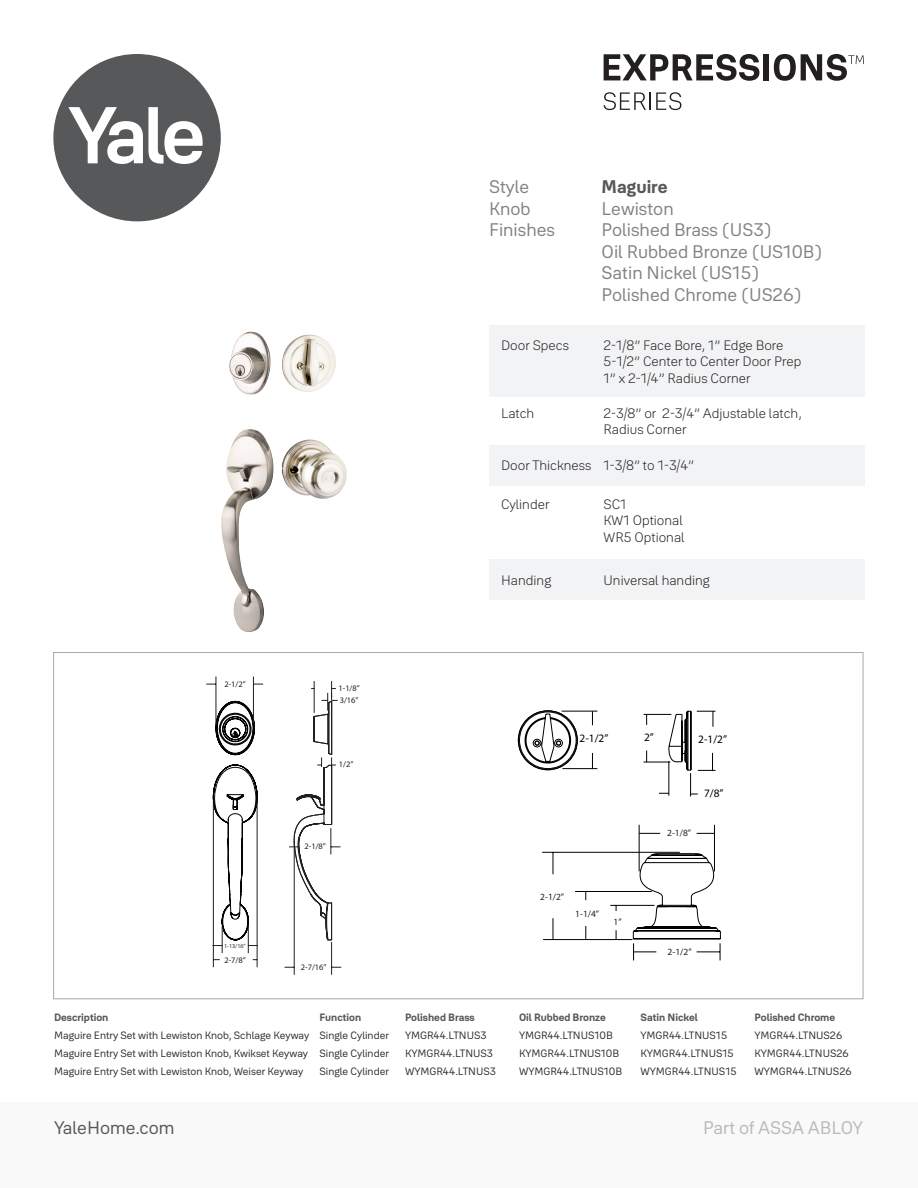
<style>
.page{position:relative;width:918px;height:1188px;background:#fff}
.page>*{position:absolute;margin:0;border:0;box-sizing:border-box;transform-origin:0 0}
.t1{font:18px "Yale Solis";color:#808285}
.t2{font:18px "Yale Solis";color:#b8b9bc}
.t3{font:18px "Yale Solis";color:#575658}
.t4{font:700 18px "Yale Solis";color:#57585a}
.t5{font:300 13.5px/16.2px "Yale Solis";color:#231f20}
.t6{font:11.4px "Myriad Pro";color:#000}
.t7{font:10.5px "Yale Solis";color:#2d2c2e}
.t8{font:700 10.5px "Yale Solis";color:#57585a}
.t9{font:9.45px "Myriad Pro";color:#231f20}
.t10{font:8.4px "Myriad Pro";color:#231f20}
.t11{font:6px "Myriad Pro";color:#231f20}
</style>
<div class="page">
<div style="left:489px;top:325px;width:376px;height:72px;background:#f2f3f4"></div>
<div style="left:489px;top:445px;width:376px;height:40px;background:#f2f3f4"></div>
<div style="left:489px;top:560px;width:376px;height:40px;background:#f2f3f4"></div>
<svg style="left:53px;top:54px;width:168px;height:167px"></svg>
<div style="left:0;top:1102px;width:918px;height:86px;background:#f9f9f9"></div>
<svg style="left:604px;top:54px;width:155px;height:27px"></svg>
<div style="left:764px;top:54px;width:5px;height:26px;background:#231f20"></div>
<svg style="left:774px;top:54px;width:90px;height:27px"></svg>
<svg style="left:604px;top:92px;width:77px;height:18px"></svg>
<img style="left:221px;top:332px;width:53px;height:300px">
<img style="left:282px;top:334px;width:54px;height:58px">
<img style="left:282px;top:439px;width:65px;height:60px">
<hr style="left:216px;top:677px;width:1px;height:47px;background:#231f20">
<hr style="left:253px;top:677px;width:1px;height:47px;background:#231f20">
<hr style="left:213px;top:801px;width:1px;height:166px;background:#231f20">
<hr style="left:257px;top:801px;width:1px;height:166px;background:#231f20">
<svg style="left:213px;top:701px;width:45px;height:252px"></svg>
<hr style="left:294px;top:841px;width:1px;height:134px;background:#231f20">
<hr style="left:331px;top:942px;width:1px;height:33px;background:#231f20">
<svg style="left:289px;top:681px;width:52px;height:259px"></svg>
<svg style="left:518px;top:710px;width:60px;height:60px"></svg>
<hr style="left:562px;top:711px;width:35px;height:1px;background:#000">
<hr style="left:562px;top:768px;width:35px;height:1px;background:#000">
<svg style="left:592px;top:711px;width:1px;height:14px"></svg>
<svg style="left:592px;top:753px;width:1px;height:15px"></svg>
<svg style="left:644px;top:711px;width:71px;height:85px"></svg>
<hr style="left:542px;top:852px;width:138px;height:1px;background:#000">
<hr style="left:543px;top:939px;width:89px;height:1px;background:#000">
<svg style="left:553px;top:853px;width:1px;height:21px"></svg>
<svg style="left:553px;top:918px;width:1px;height:21px"></svg>
<svg style="left:633px;top:853px;width:88px;height:107px"></svg>
<svg style="left:640px;top:833px;width:20px;height:1px"></svg>
<svg style="left:697px;top:833px;width:17px;height:1px"></svg>
<hr style="left:639px;top:825px;width:1px;height:46px;background:#000">
<hr style="left:714px;top:825px;width:1px;height:46px;background:#000">
<hr style="left:610px;top:905px;width:45px;height:1px;background:#000">
<hr style="left:575px;top:891px;width:77px;height:1px;background:#000">
<svg style="left:586px;top:926px;width:1px;height:14px"></svg>
<p class="t1" style="left:489px;top:176px;width:42px">Style</p>
<p class="t4" style="left:602px;top:176px;width:67px">Maguire</p>
<p class="t1" style="left:489px;top:198px;width:43px">Knob</p>
<p class="t1" style="left:602px;top:198px;width:74px">Lewiston</p>
<p class="t1" style="left:489px;top:219px;width:67px">Finishes</p>
<p class="t1" style="left:602px;top:219px;width:172px">Polished Brass (US3)</p>
<p class="t1" style="left:602px;top:241px;width:222px">Oil Rubbed Bronze (US10B)</p>
<p class="t1" style="left:602px;top:262px;width:159px">Satin Nickel (US15)</p>
<p class="t1" style="left:602px;top:284px;width:201px">Polished Chrome (US26)</p>
<p class="t10" style="left:224px;top:679px;width:23px">2-1/2”</p>
<p class="t11" style="left:224px;top:943px;width:23px">1-13/16”</p>
<p class="t10" style="left:224px;top:955px;width:23px">2-7/8”</p>
<p class="t10" style="left:338px;top:683px;width:23px">1-1/8”</p>
<p class="t10" style="left:340px;top:695px;width:20px">3/16”</p>
<p class="t10" style="left:339px;top:759px;width:16px">1/2”</p>
<p class="t10" style="left:304px;top:841px;width:23px">2-1/8”</p>
<p class="t10" style="left:301px;top:962px;width:27px">2-7/16”</p>
<p class="t5" style="left:501px;top:337px;width:69px">Door Specs</p>
<p class="t5" style="left:501px;top:405px;width:35px">Latch</p>
<p class="t5" style="left:501px;top:457px;width:92px">Door Thickness</p>
<p class="t5" style="left:501px;top:496px;width:50px">Cylinder</p>
<p class="t5" style="left:501px;top:572px;width:52px">Handing</p>
<p class="t5" style="left:604px;top:337px;width:199px">2-1/8” Face Bore, 1” Edge Bore<br>5-1/2” Center to Center Door Prep<br>1” x 2-1/4” Radius Corner</p>
<p class="t5" style="left:604px;top:405px;width:200px">2-3/8” or 2-3/4” Adjustable latch,<br>Radius Corner</p>
<p class="t5" style="left:604px;top:457px;width:92px">1-3/8” to 1-3/4”</p>
<p class="t5" style="left:604px;top:496px;width:83px">SC1<br>KW1 Optional<br>WR5 Optional</p>
<p class="t5" style="left:604px;top:572px;width:108px">Universal handing</p>
<p class="t6" style="left:580px;top:732px;width:30px">2-1/2”</p>
<p class="t9" style="left:540px;top:891px;width:26px">2-1/2”</p>
<p class="t9" style="left:575px;top:908px;width:26px">1-1/4”</p>
<p class="t9" style="left:614px;top:916px;width:10px">1”</p>
<p class="t6" style="left:644px;top:730px;width:11px">2”</p>
<p class="t6" style="left:698px;top:732px;width:30px">2-1/2”</p>
<p class="t9" style="left:667px;top:827px;width:26px">2-1/8”</p>
<p class="t6" style="left:704px;top:786px;width:21px">7/8”</p>
<p class="t9" style="left:668px;top:946px;width:26px">2-1/2”</p>
<p class="t8" style="left:54px;top:1010px;width:56px">Description</p>
<p class="t8" style="left:320px;top:1010px;width:43px">Function</p>
<p class="t8" style="left:405px;top:1010px;width:71px">Polished Brass</p>
<p class="t8" style="left:519px;top:1010px;width:88px">Oil Rubbed Bronze</p>
<p class="t8" style="left:640px;top:1010px;width:59px">Satin Nickel</p>
<p class="t8" style="left:754px;top:1010px;width:82px">Polished Chrome</p>
<p class="t7" style="left:54px;top:1029px;width:336px">Maguire Entry Set with Lewiston Knob, Schlage Keyway Single Cylinder</p>
<p class="t7" style="left:405px;top:1029px;width:83px">YMGR44.LTNUS3</p>
<p class="t7" style="left:519px;top:1029px;width:95px">YMGR44.LTNUS10B</p>
<p class="t7" style="left:640px;top:1029px;width:88px">YMGR44.LTNUS15</p>
<p class="t7" style="left:754px;top:1029px;width:89px">YMGR44.LTNUS26</p>
<p class="t7" style="left:54px;top:1047px;width:336px">Maguire Entry Set with Lewiston Knob, Kwikset Keyway Single Cylinder</p>
<p class="t7" style="left:405px;top:1047px;width:90px">KYMGR44.LTNUS3</p>
<p class="t7" style="left:519px;top:1047px;width:102px">KYMGR44.LTNUS10B</p>
<p class="t7" style="left:640px;top:1047px;width:95px">KYMGR44.LTNUS15</p>
<p class="t7" style="left:754px;top:1047px;width:96px">KYMGR44.LTNUS26</p>
<p class="t7" style="left:54px;top:1065px;width:251px">Maguire Entry Set with Lewiston Knob, Weiser Keyway</p>
<p class="t7" style="left:320px;top:1065px;width:71px">Single Cylinder</p>
<p class="t7" style="left:405px;top:1065px;width:92px">WYMGR44.LTNUS3</p>
<p class="t7" style="left:519px;top:1065px;width:105px">WYMGR44.LTNUS10B</p>
<p class="t7" style="left:640px;top:1065px;width:98px">WYMGR44.LTNUS15</p>
<p class="t7" style="left:754px;top:1065px;width:99px">WYMGR44.LTNUS26</p>
<h1 class="t3" style="left:54px;top:1117px;width:122px">YaleHome.com</h1>
<h1 class="t2" style="left:703px;top:1117px;width:161px">Part of ASSA ABLOY</h1>
</div>
